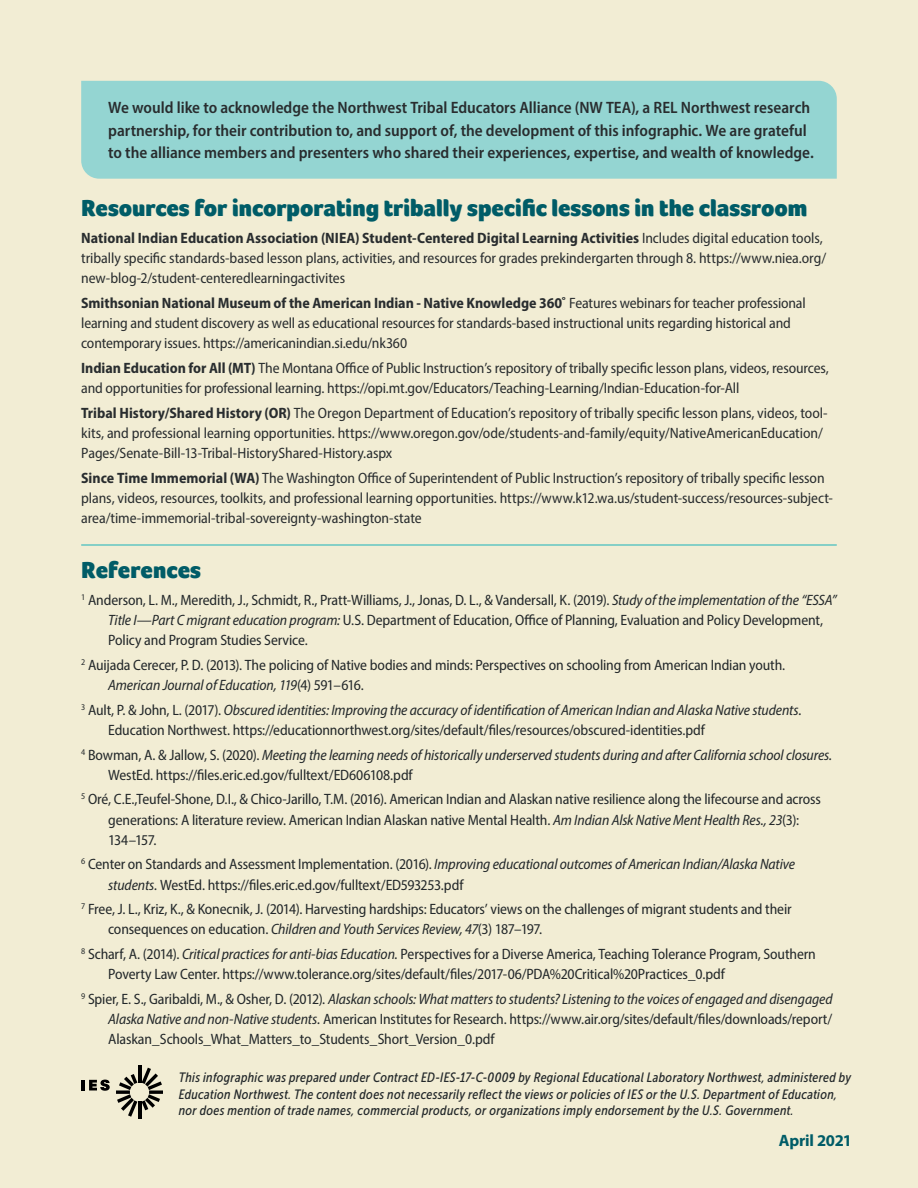
<style>
.page{position:relative;width:918px;height:1188px;background:#f2edd4}
.page>*{position:absolute;margin:0;border:0;box-sizing:border-box;transform-origin:0 0}
.Subhead_2{font:900 24px "Foco";color:#005c67}
.Subhead_2-2{font:600 semi-condensed 16.5px/22.5px "Myriad Pro";color:#292d2f}
.Bullets{font:700 16.5px "Myriad Pro";letter-spacing:-.015em;color:#005c67}
.t1{font:semi-condensed 15px/20.2px "Myriad Pro";letter-spacing:-.01em;color:#23282a}
.Body{font:semi-condensed 15px/20.2px "Myriad Pro";letter-spacing:-.005em;color:#292d2f}
.t2{font:italic semi-condensed 15px/20.2px "Myriad Pro";letter-spacing:-.01em;color:#23282a}
.Disclaimer{font:italic 13.5px/16.5px "Museo Sans Cond 500";letter-spacing:.02em;color:#23282a}
.s1{font-weight:700}
.s2{font-style:italic}
.s3{font-style:normal}
</style>
<div class="page">
<hr style="left:81px;top:544px;width:756px;height:2px;background:#62c6c2">
<div style="left:81px;top:81px;width:756px;height:98px;background:#94d5d2"></div>
<hr style="left:81px;top:1080px;width:4px;height:10px;background:#000">
<svg style="left:89px;top:1080px;width:21px;height:11px"></svg>
<hr style="left:138px;top:1066px;width:3px;height:17px;background:#000">
<hr style="left:138px;top:1102px;width:3px;height:17px;background:#000">
<svg style="left:117px;top:1068px;width:45px;height:49px"></svg>
<h3 class="Subhead_2-2" style="left:108px;top:96px;width:707px">We would like to acknowledge the Northwest Tribal Educators Alliance (NW TEA), a REL Northwest research partnership, for their contribution to, and support of, the development of this infographic. We are grateful to the alliance members and presenters who shared their experiences, expertise, and wealth of knowledge.</h3>
<h3 class="Subhead_2" style="left:81px;top:192px;width:728px">Resources for incorporating tribally specific lessons in the classroom</h3>
<p class="Body" style="left:81px;top:227px;width:747px"><span class="s1">National Indian Education Association (NIEA) Student-Centered Digital Learning Activities</span> Includes digital education tools, tribally specific standards-based lesson plans, activities, and resources for grades prekindergarten through 8. https://www.niea.org/ new-blog-2/student-centeredlearningactivites</p>
<p class="Body" style="left:81px;top:292px;width:726px"><span class="s1">Smithsonian National Museum of the American Indian - Native Knowledge 360˚</span> Features webinars for teacher professional learning and student discovery as well as educational resources for standards-based instructional units regarding historical and contemporary issues. https://americanindian.si.edu/nk360</p>
<p class="Body" style="left:81px;top:357px;width:749px"><span class="s1">Indian Education for All (MT)</span> The Montana Office of Public Instruction’s repository of tribally specific lesson plans, videos, resources, and opportunities for professional learning. https://opi.mt.gov/Educators/Teaching-Learning/Indian-Education-for-All</p>
<p class="Body" style="left:81px;top:402px;width:748px"><span class="s1">Tribal History/Shared History (OR)</span> The Oregon Department of Education’s repository of tribally specific lesson plans, videos, tool&shy;kits, and professional learning opportunities. https://www.oregon.gov/ode/students-and-family/equity/NativeAmericanEducation/<br>Pages/Senate-Bill-13-Tribal-HistoryShared-History.aspx</p>
<p class="Body" style="left:81px;top:467px;width:753px"><span class="s1">Since Time Immemorial (WA)</span> The Washington Office of Superintendent of Public Instruction’s repository of tribally specific lesson plans, videos, resources, toolkits, and professional learning opportunities. https://www.k12.wa.us/student-success/resources-subject&shy;area/time-immemorial-tribal-sovereignty-washington-state</p>
<h3 class="Subhead_2" style="left:81px;top:554px;width:121px">References</h3>
<p class="t1" style="left:108px;top:589px;width:730px;text-indent:-27px"><sup>1</sup> Anderson, L. M., Meredith, J., Schmidt, R., Pratt-Williams, J., Jonas, D. L., &amp; Vandersall, K. (2019). <span class="s2">Study of the implementation of the “ESSA”<br>Title I—Part C migrant education program:</span> U.S. Department of Education, Office of Planning, Evaluation and Policy Development,<br>Policy and Program Studies Service.</p>
<p class="t1" style="left:108px;top:655px;width:679px;text-indent:-27px"><sup>2</sup> Auijada Cerecer, P. D. (2013). The policing of Native bodies and minds: Perspectives on schooling from American Indian youth.<br><span class="s2">American Journal of Education, 119</span>(4) 591–616.</p>
<p class="t1" style="left:108px;top:699px;width:695px;text-indent:-27px"><sup>3</sup> Ault, P. &amp; John, L. (2017). <span class="s2">Obscured identities: Improving the accuracy of identification of American Indian and Alaska Native students.<br></span>Education Northwest. https://educationnorthwest.org/sites/default/files/resources/obscured-identities.pdf</p>
<p class="t2" style="left:108px;top:744px;width:726px;text-indent:-27px"><sup>4</sup> <span class="s3">Bowman, A. &amp; Jallow, S. (2020).</span> Meeting the learning needs of historically underserved students during and after California school closures.<br><span class="s3">WestEd. https://files.eric.ed.gov/fulltext/ED606108.pdf</span></p>
<p class="t1" style="left:108px;top:789px;width:714px;text-indent:-27px"><sup>5</sup> Oré, C.E.,Teufel-Shone, D.I., &amp; Chico-Jarillo, T.M. (2016). American Indian and Alaskan native resilience along the lifecourse and across generations: A literature review. American Indian Alaskan native Mental Health. <span class="s2">Am Indian Alsk Native Ment Health Res., 23</span>(3):<br>134–157.</p>
<p class="t1" style="left:108px;top:854px;width:688px;text-indent:-27px"><sup>6</sup> Center on Standards and Assessment Implementation. (2016). <span class="s2">Improving educational outcomes of American Indian/Alaska Native students.</span> WestEd. https://files.eric.ed.gov/fulltext/ED593253.pdf</p>
<p class="t1" style="left:108px;top:899px;width:685px;text-indent:-27px"><sup>7</sup> Free, J. L., Kriz, K., &amp; Konecnik, J. (2014). Harvesting hardships: Educators’ views on the challenges of migrant students and their consequences on education. <span class="s2">Children and Youth Services Review, 47</span>(3) 187–197.</p>
<p class="t1" style="left:108px;top:944px;width:709px;text-indent:-27px"><sup>8</sup> Scharf, A. (2014). <span class="s2">Critical practices for anti-bias Education.</span> Perspectives for a Diverse America, Teaching Tolerance Program, Southern<br>Poverty Law Center. https://www.tolerance.org/sites/default/files/2017-06/PDA%20Critical%20Practices_0.pdf</p>
<p class="t1" style="left:108px;top:989px;width:726px;text-align:justify;text-indent:-27px"><sup>9</sup> Spier, E. S., Garibaldi, M., &amp; Osher, D. (2012). <span class="s2">Alaskan schools: What matters to students? Listening to the voices of engaged and disengaged Alaska Native and non-Native students.</span> American Institutes for Research. https://www.air.org/sites/default/files/downloads/report/ Alaskan_Schools_What_Matters_to_Students_Short_Version_0.pdf</p>
<p class="Disclaimer" style="left:179px;top:1070px;width:674px">This infographic was prepared under Contract ED-IES-17-C-0009 by Regional Educational Laboratory Northwest, administered by<br>Education Northwest. The content does not necessarily reflect the views or policies of IES or the U.S. Department of Education, nor does mention of trade names, commercial products, or organizations imply endorsement by the U.S. Government.</p>
<p class="Bullets" style="left:779px;top:1130px;width:75px">April 2021</p>
</div>
